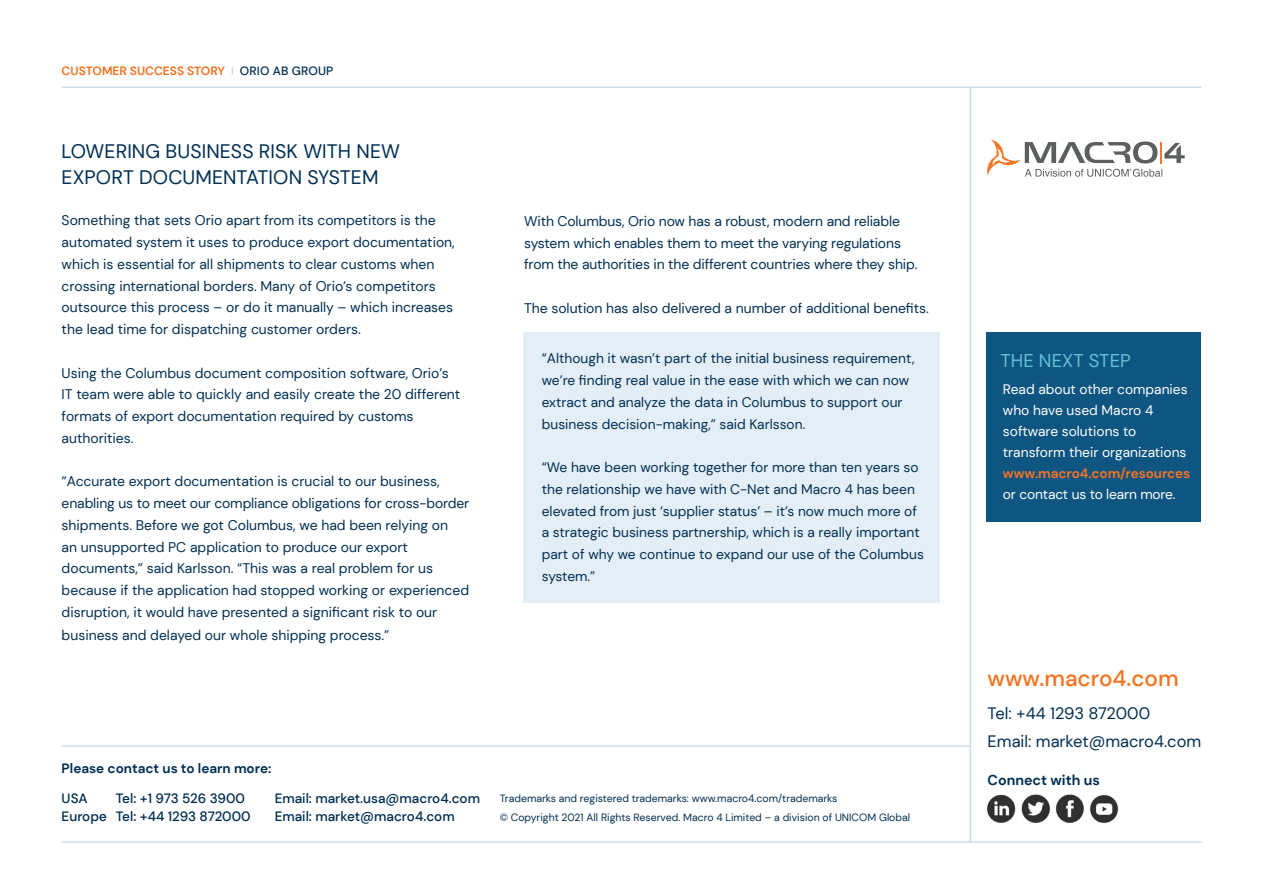
<style>
.page{position:relative;width:1263px;height:893px;background:#fff}
.page>*{position:absolute;margin:0;border:0;box-sizing:border-box;transform-origin:0 0}
.t1{font:500 22.5px "DM Sans";color:#f47321}
.t2{font:19.5px "DM Sans";letter-spacing:.005em;color:#002f53}
.t3{font:18.45px "DM Sans";letter-spacing:.005em;color:#61c1d5}
.t4{font:16.5px "DM Sans";color:#002f53}
.t5{font:700 14.25px "DM Sans";color:#002f53}
.t6{font:13.95px/21.8px "DM Sans";color:#002f53}
.t7{font:13.8px/21.8px "DM Sans";color:#002f53}
.t8{font:13.8px "DM Sans";color:#fff}
.t9{font:500 13.5px "DM Sans";color:#002f53}
.t10{font:700 13.5px "DM Sans";color:#002f53}
.t11{font:700 13.5px "DM Sans";letter-spacing:-.005em;color:#f47321}
.t12{font:700 12px "DM Sans";color:#f47321}
.t13{font:10.5px "DM Sans";color:#002f53}
.s1{font-weight:400;color:#d1d2d4}
.s2{font-weight:500;color:#002f53}
.s3{font-family:"Helvetica Neue"}
</style>
<div class="page">
<hr style="left:62px;top:86px;width:1139px;height:2px;background:#caddee">
<hr style="left:62px;top:841px;width:1139px;height:2px;background:#caddee">
<hr style="left:62px;top:745px;width:907px;height:2px;background:#caddee">
<div style="left:523px;top:332px;width:417px;height:271px;background:#e4eef6"></div>
<img style="left:987px;top:794px;width:29px;height:28px">
<img style="left:1021px;top:794px;width:97px;height:29px">
<hr style="left:969px;top:87px;width:2px;height:755px;background:#caddee">
<svg style="left:987px;top:140px;width:198px;height:37px"></svg>
<div style="left:986px;top:332px;width:215px;height:189px;background:#0f5581"></div>
<p class="t12" style="left:62px;top:63px;width:273px">CUSTOMER SUCCESS STORY <span class="s1">I</span> <span class="s2">ORIO AB GROUP</span></p>
<p class="t2" style="left:62px;top:139px;width:340px">LOWERING BUSINESS RISK WITH NEW</p>
<p class="t2" style="left:62px;top:165px;width:318px">EXPORT DOCUMENTATION SYSTEM</p>
<p class="t6" style="left:62px;top:210px;width:376px">Something that sets Orio apart from its competitors is the</p>
<p class="t6" style="left:62px;top:231px;width:395px">automated system it uses to produce export documentation,</p>
<p class="t6" style="left:62px;top:253px;width:374px">which is essential for all shipments to clear customs when</p>
<p class="t6" style="left:62px;top:275px;width:376px">crossing international borders. Many of Orio’s competitors</p>
<p class="t6" style="left:62px;top:297px;width:393px">outsource this process – or do it manually – which increases</p>
<p class="t6" style="left:62px;top:318px;width:301px">the lead time for dispatching customer orders.</p>
<p class="t6" style="left:62px;top:362px;width:389px">Using the Columbus document composition software, Orio’s</p>
<p class="t6" style="left:62px;top:384px;width:400px">IT team were able to quickly and easily create the 20 different</p>
<p class="t6" style="left:62px;top:405px;width:353px">formats of export documentation required by customs</p>
<p class="t6" style="left:62px;top:427px;width:73px">authorities.</p>
<p class="t6" style="left:62px;top:471px;width:379px">“Accurate export documentation is crucial to our business,</p>
<p class="t6" style="left:62px;top:492px;width:409px">enabling us to meet our compliance obligations for cross-border shipments. Before we got Columbus, we had been relying on</p>
<p class="t6" style="left:62px;top:536px;width:348px">an unsupported PC application to produce our export</p>
<p class="t6" style="left:62px;top:558px;width:409px">documents,” said Karlsson. “This was a real problem for us because if the application had stopped working or experienced disruption, it would have presented a significant risk to our</p>
<p class="t6" style="left:62px;top:624px;width:329px">business and delayed our whole shipping process.”</p>
<p class="t6" style="left:524px;top:210px;width:377px">With Columbus, Orio now has a robust, modern and reliable</p>
<p class="t6" style="left:524px;top:232px;width:378px">system which enables them to meet the varying regulations</p>
<p class="t6" style="left:524px;top:253px;width:395px">from the authorities in the different countries where they ship.</p>
<p class="t6" style="left:524px;top:297px;width:406px">The solution has also delivered a number of additional benefits.</p>
<p class="t7" style="left:542px;top:348px;width:374px">“Although it wasn’t part of the initial business requirement, we’re finding real value in the ease with which we can now extract and analyze the data in Columbus to support our</p>
<p class="t7" style="left:542px;top:413px;width:265px">business decision-making,” said Karlsson.</p>
<p class="t7" style="left:542px;top:456px;width:378px">“We have been working together for more than ten years so the relationship we have with C-Net and Macro 4 has been elevated from just ‘supplier status’ – it’s now much more of</p>
<p class="t7" style="left:542px;top:522px;width:384px">a strategic business partnership, which is a really important part of why we continue to expand our use of the Columbus system.”</p>
<p class="t10" style="left:62px;top:760px;width:211px">Please contact us to learn more:</p>
<p class="t9" style="left:62px;top:789px;width:28px">USA</p>
<p class="t9" style="left:116px;top:789px;width:131px">Tel: +1 973 526 3900</p>
<p class="t9" style="left:275px;top:789px;width:207px">Email: market.usa@macro4.com</p>
<p class="t9" style="left:62px;top:808px;width:191px">Europ<span class="s3">e</span> Tel: +44 1293 872000</p>
<p class="t9" style="left:275px;top:808px;width:182px">Email: market@macro4.com</p>
<p class="t13" style="left:500px;top:791px;width:339px">Trademarks and registered trademarks: www.macro4.com/trademarks</p>
<p class="t13" style="left:500px;top:811px;width:412px">© Copyright 2021 All Rights Reserved. Macro 4 Limited – a division of UNICOM Global</p>
<p class="t3" style="left:1000px;top:350px;width:132px">THE NEXT STEP</p>
<p class="t8" style="left:1003px;top:380px;width:186px">Read about other companies</p>
<p class="t8" style="left:1003px;top:401px;width:152px">who have used Macro 4</p>
<p class="t8" style="left:1003px;top:422px;width:135px">software solutions to</p>
<p class="t8" style="left:1003px;top:443px;width:185px">transform their organizations</p>
<p class="t11" style="left:1003px;top:464px;width:189px">www.macro4.com/resources</p>
<p class="t8" style="left:1003px;top:485px;width:174px">or contact us to learn more.</p>
<p class="t1" style="left:988px;top:664px;width:193px">www.macro4.com</p>
<p class="t4" style="left:988px;top:703px;width:164px">Tel: +44 1293 872000</p>
<p class="t4" style="left:988px;top:731px;width:215px">Email: market@macro4.com</p>
<p class="t5" style="left:988px;top:771px;width:114px">Connect with us</p>
</div>
